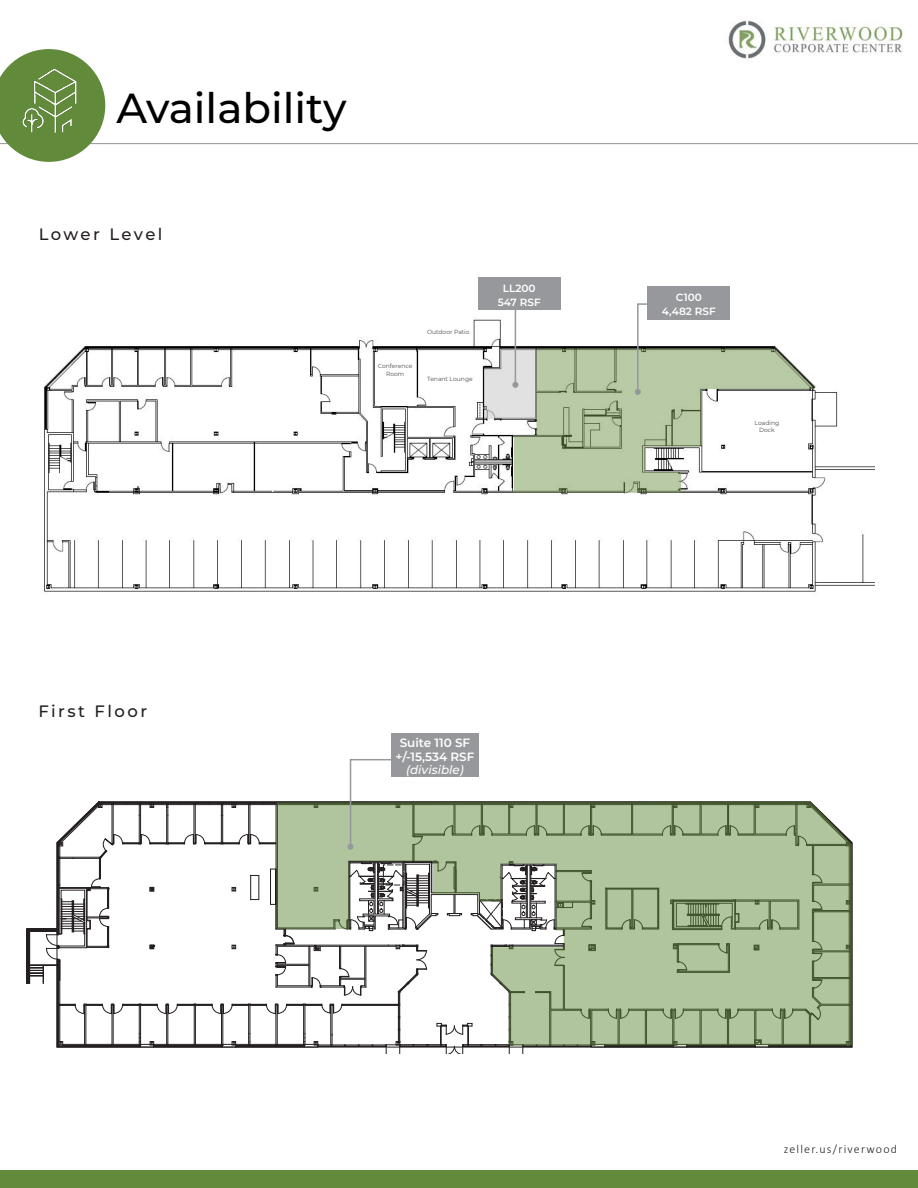
<style>
.page{position:relative;width:918px;height:1188px;background:#fff}
.page>*{position:absolute;margin:0;border:0;box-sizing:border-box;transform-origin:0 0}
.t1{font:500 42px "Montserrat";color:#000}
.t2{font:500 16.5px "Montserrat";letter-spacing:.15em;color:#231f20}
.t3{font:600 12px "Montserrat";color:#fff}
.t4{font:300 12px "Calibri";letter-spacing:.1em;color:#231f20}
.t5{font:italic 500 12px "Montserrat";color:#fff}
.t6{font:600 10.5px/13.5px "Montserrat";color:#fff;text-align:center}
.t7{font:6px "Montserrat";color:#464b4f}
</style>
<div class="page">
<hr style="left:0;top:143px;width:918px;height:1px;background:#939598">
<img style="left:44px;top:319px;width:831px;height:273px">
<div style="left:27px;top:929px;width:30px;height:55px;border:1px solid #231f20"></div>
<div style="left:391px;top:733px;width:88px;height:43px;background:#96989b"></div>
<div style="left:478px;top:277px;width:82px;height:33px;background:#96989b"></div>
<svg style="left:484px;top:303px;width:331px;height:190px"></svg>
<div style="left:648px;top:286px;width:82px;height:33px;background:#96989b"></div>
<div style="left:0;top:1171px;width:918px;height:17px;background:#618a3b"></div>
<svg style="left:0;top:49px;width:105px;height:113px"></svg>
<img style="left:14px;top:65px;width:75px;height:76px">
<img style="left:728px;top:20px;width:175px;height:39px">
<svg style="left:28px;top:759px;width:824px;height:295px"></svg>
<p class="t1" style="left:116px;top:79px;width:232px">Availability</p>
<p class="t2" style="left:39px;top:222px;width:125px">Lower Level</p>
<h2 class="t7" style="left:378px;top:362px;width:36px">Conference</h2>
<h2 class="t7" style="left:386px;top:369px;width:20px">Room</h2>
<h2 class="t7" style="left:427px;top:328px;width:44px">Outdoor Patio</h2>
<h2 class="t7" style="left:427px;top:375px;width:47px">Tenant Lounge</h2>
<h2 class="t6" style="left:498px;top:281px;width:45px">LL200<br>547 RSF</h2>
<h2 class="t6" style="left:676px;top:290px;width:27px">C100</h2>
<h2 class="t6" style="left:662px;top:304px;width:55px">4,482 RSF</h2>
<h2 class="t7" style="left:755px;top:419px;width:26px">Loading</h2>
<h2 class="t7" style="left:759px;top:426px;width:17px">Dock</h2>
<p class="t2" style="left:38px;top:699px;width:110px">First Floor</p>
<h2 class="t3" style="left:400px;top:734px;width:72px">Suite 110 SF</h2>
<h2 class="t3" style="left:396px;top:748px;width:80px">+/-15,534 RSF</h2>
<h2 class="t5" style="left:406px;top:762px;width:59px">(divisible)</h2>
<p class="t4" style="left:784px;top:1142px;width:115px">zeller.us/riverwood</p>
</div>
